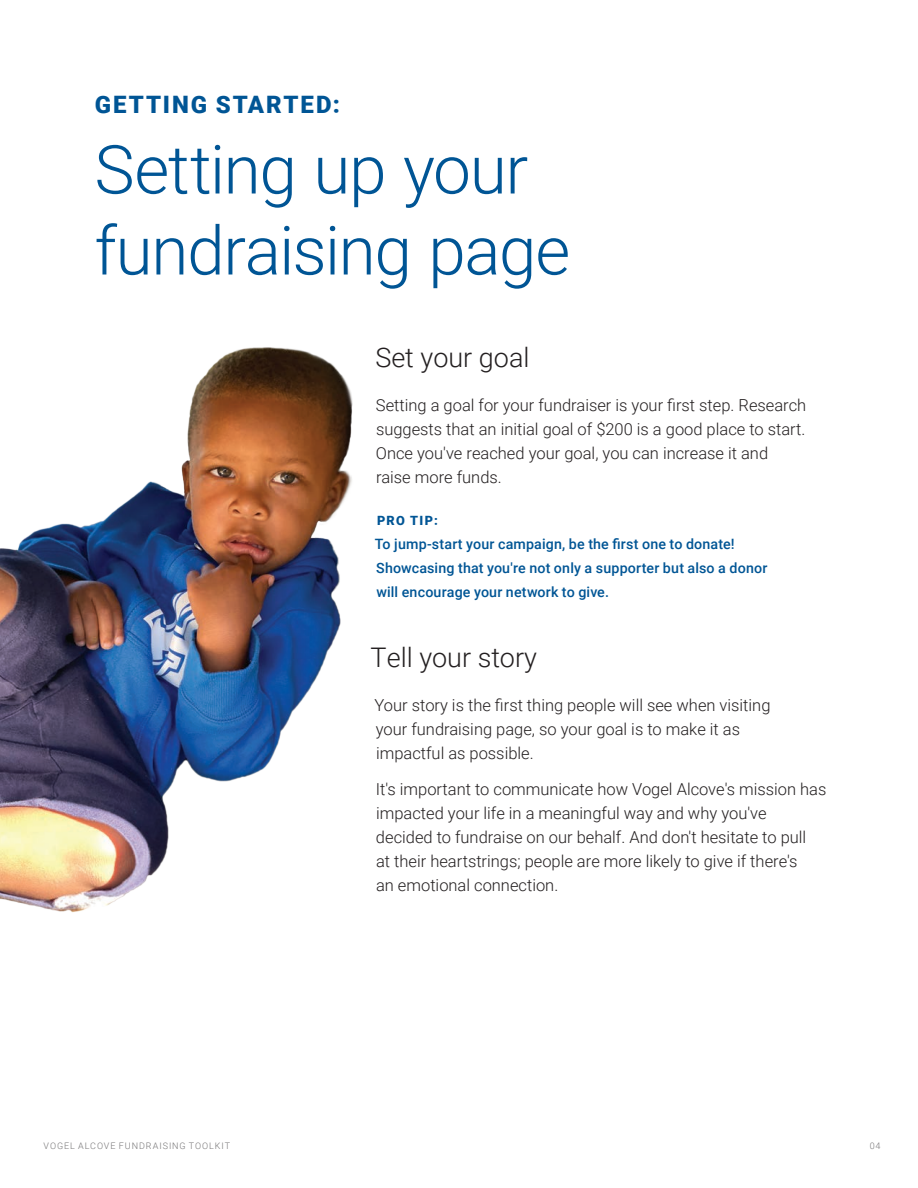
<style>
.page{position:relative;width:918px;height:1188px;background:#fff}
.page>*{position:absolute;margin:0;border:0;box-sizing:border-box;transform-origin:0 0}
.t1{font:300 67.5px/81px "Roboto";letter-spacing:-.02em;color:#005595}
.t2{font:300 27px "Roboto";color:#231f20}
.t3{font:900 24px "Roboto";letter-spacing:.08em;color:#005595}
.Body{font:300 16.5px/24px "Roboto";color:#231f20}
.Tip_Text{font:500 14.25px/24px "Roboto";letter-spacing:.01em;color:#005595}
.H4_Tip{font:900 12.75px "Roboto";letter-spacing:.1em;color:#005595}
.t4{font:300 9px "Roboto";letter-spacing:.105em;color:#767576}
</style>
<div class="page">
<img style="left:0;top:347px;width:353px;height:566px">
<h2 class="t3" style="left:95px;top:87px;width:246px">GETTING STARTED:</h2>
<h1 class="t1" style="left:94px;top:127px;width:477px">Setting up your fundraising page</h1>
<h3 class="t2" style="left:375px;top:338px;width:156px">Set your goal</h3>
<p class="Body" style="left:376px;top:393px;width:432px">Setting a goal for your fundraiser is your first step. Research suggests that an initial goal of $200 is a good place to start.<br>Once you've reached your goal, you can increase it and raise more funds.</p>
<p class="H4_Tip" style="left:377px;top:512px;width:62px">PRO TIP:</p>
<p class="Tip_Text" style="left:375px;top:532px;width:394px">To jump-start your campaign, be the first one to donate!<br>Showcasing that you're not only a supporter but also a donor will encourage your network to give.</p>
<h3 class="t2" style="left:371px;top:638px;width:168px">Tell your story</h3>
<p class="Body" style="left:375px;top:693px;width:397px">Your story is the first thing people will see when visiting your fundraising page, so your goal is to make it as impactful as possible.</p>
<p class="Body" style="left:376px;top:777px;width:452px">It's important to communicate how Vogel Alcove's mission has impacted your life in a meaningful way and why you've decided to fundraise on our behalf. And don't hesitate to pull<br>at their heartstrings; people are more likely to give if there's<br>an emotional connection.</p>
<p class="t4" style="left:44px;top:1140px;width:188px">VOGEL ALCOVE FUNDRAISING TOOLKIT</p>
<p class="t4" style="left:870px;top:1140px;width:12px">04</p>
</div>
